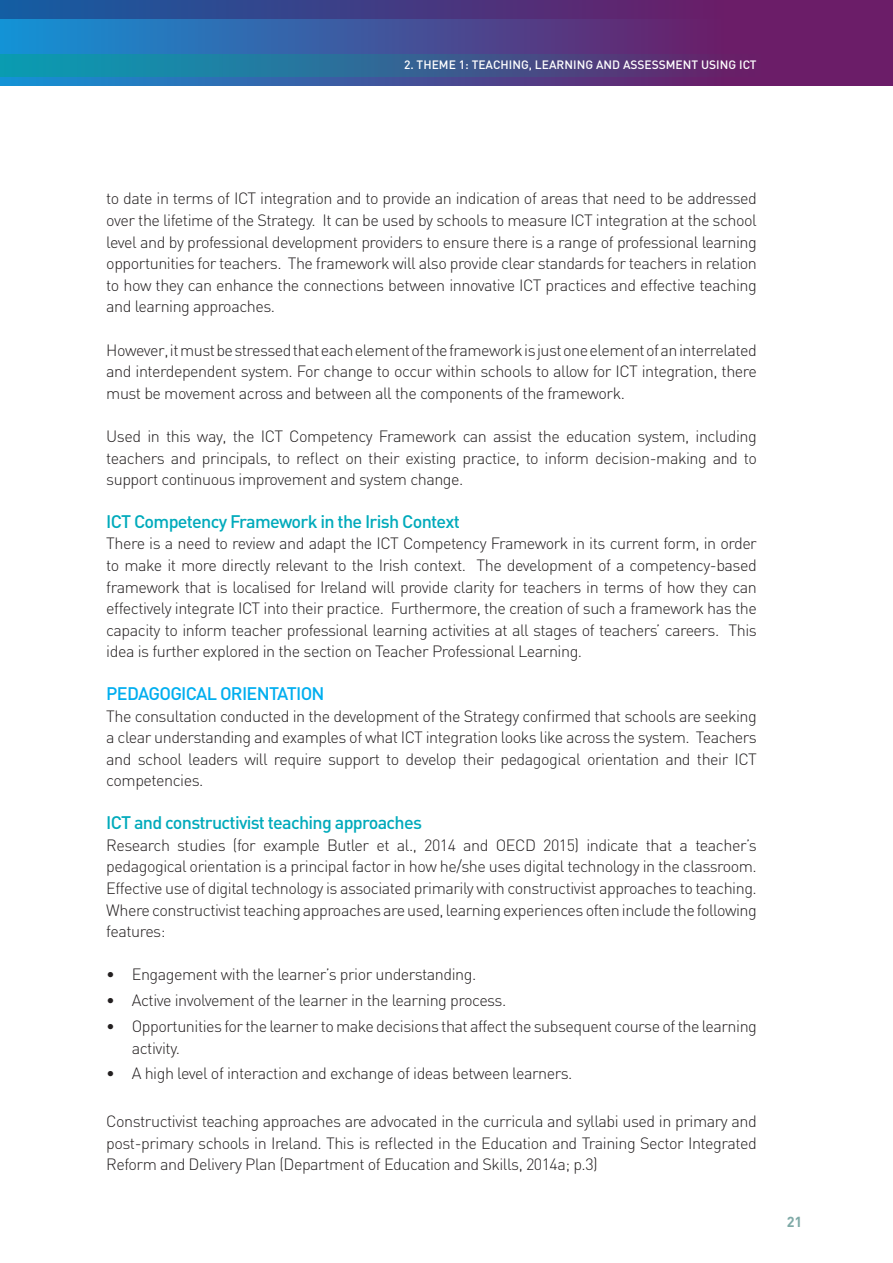
<style>
.page{position:relative;width:893px;height:1263px;background:#fff}
.page>*{position:absolute;margin:0;border:0;box-sizing:border-box;transform-origin:0 0}
.Header_1_1_1{font:500 18px "DIN";letter-spacing:-.04em;color:#0ab}
.Header_1_1{font:500 18px "DIN";letter-spacing:-.04em;color:#00aeef}
.Body{font:300 16.2px/21.6px "DIN";letter-spacing:-.03em;color:#231f20;text-align:justify}
.Body_indent{font:300 16.2px/21.6px "DIN";letter-spacing:-.03em;color:#231f20}
.t1{font:700 14.4px "DIN";color:#7ea9a6}
.page_header{font:500 12px "DIN";color:#fff}
</style>
<div class="page">
<svg style="left:0;top:0;width:893px;height:86px;background:#48448c"></svg>
<div style="left:0;top:54px;width:761px;height:23px;background:linear-gradient(to right,#03a5b9,#66216b)"></div>
<p class="page_header" style="left:404px;top:57px;width:354px">2. THEME 1: TEACHING, LEARNING AND ASSESSMENT USING ICT</p>
<p class="Body" style="left:106px;top:188px;width:652px">to date in terms of ICT integration and to provide an indication of areas that need to be addressed over the lifetime of the Strategy. It can be used by schools to measure ICT integration at the school level and by professional development providers to ensure there is a range of professional learning opportunities for teachers. The framework will also provide clear standards for teachers in relation to how they can enhance the connections between innovative ICT practices and effective teaching and learning approaches.</p>
<p class="Body" style="left:106px;top:339px;width:652px">However,itmustbestressedthateachelementoftheframeworkisjustoneelementofaninterrelated and interdependent system. For change to occur within schools to allow for ICT integration, there must be movement across and between all the components of the framework.</p>
<p class="Body" style="left:106px;top:425px;width:652px">Used in this way, the ICT Competency Framework can assist the education system, including teachers and principals, to reflect on their existing practice, to inform decision-making and to support continuous improvement and system change.</p>
<p class="Header_1_1_1" style="left:106px;top:510px;width:355px">ICT Competency Framework in the Irish Context</p>
<p class="Body" style="left:106px;top:533px;width:652px">There is a need to review and adapt the ICT Competency Framework in its current form, in order to make it more directly relevant to the Irish context. The development of a competency-based framework that is localised for Ireland will provide clarity for teachers in terms of how they can effectively integrate ICT into their practice. Furthermore, the creation of such a framework has the capacity to inform teacher professional learning activities at all stages of teachers’ careers. This idea is further explored in the section on Teacher Professional Learning.</p>
<p class="Header_1_1" style="left:106px;top:682px;width:220px">PEDAGOGICAL ORIENTATION</p>
<p class="Body" style="left:106px;top:705px;width:652px">The consultation conducted in the development of the Strategy confirmed that schools are seeking a clear understanding and examples of what ICT integration looks like across the system. Teachers and school leaders will require support to develop their pedagogical orientation and their ICT competencies.</p>
<p class="Header_1_1_1" style="left:106px;top:811px;width:317px">ICT and constructivist teaching approaches</p>
<p class="Body" style="left:106px;top:834px;width:652px">Research studies (for example Butler et al., 2014 and OECD 2015) indicate that a teacher’s pedagogical orientation is a principal factor in how he/she uses digital technology in the classroom.<br>Effective use of digital technology is associated primarily with constructivist approaches to teaching.<br>Where constructivist teaching approaches are used, learning experiences often include the following features:</p>
<p class="Body_indent" style="left:106px;top:963px;width:371px">• Engagement with the learner’s prior understanding.</p>
<p class="Body_indent" style="left:106px;top:989px;width:401px">• Active involvement of the learner in the learning process.</p>
<p class="Body_indent" style="left:132px;top:1015px;width:627px;text-indent:-26px">• Opportunities for the learner to make decisions that affect the subsequent course of the learning activity.</p>
<p class="Body_indent" style="left:106px;top:1063px;width:468px">• A high level of interaction and exchange of ideas between learners.</p>
<p class="Body" style="left:106px;top:1110px;width:652px">Constructivist teaching approaches are advocated in the curricula and syllabi used in primary and post-primary schools in Ireland. This is reflected in the Education and Training Sector Integrated Reform and Delivery Plan (Department of Education and Skills, 2014a; p.3)</p>
<p class="t1" style="left:787px;top:1212px;width:17px">21</p>
</div>
